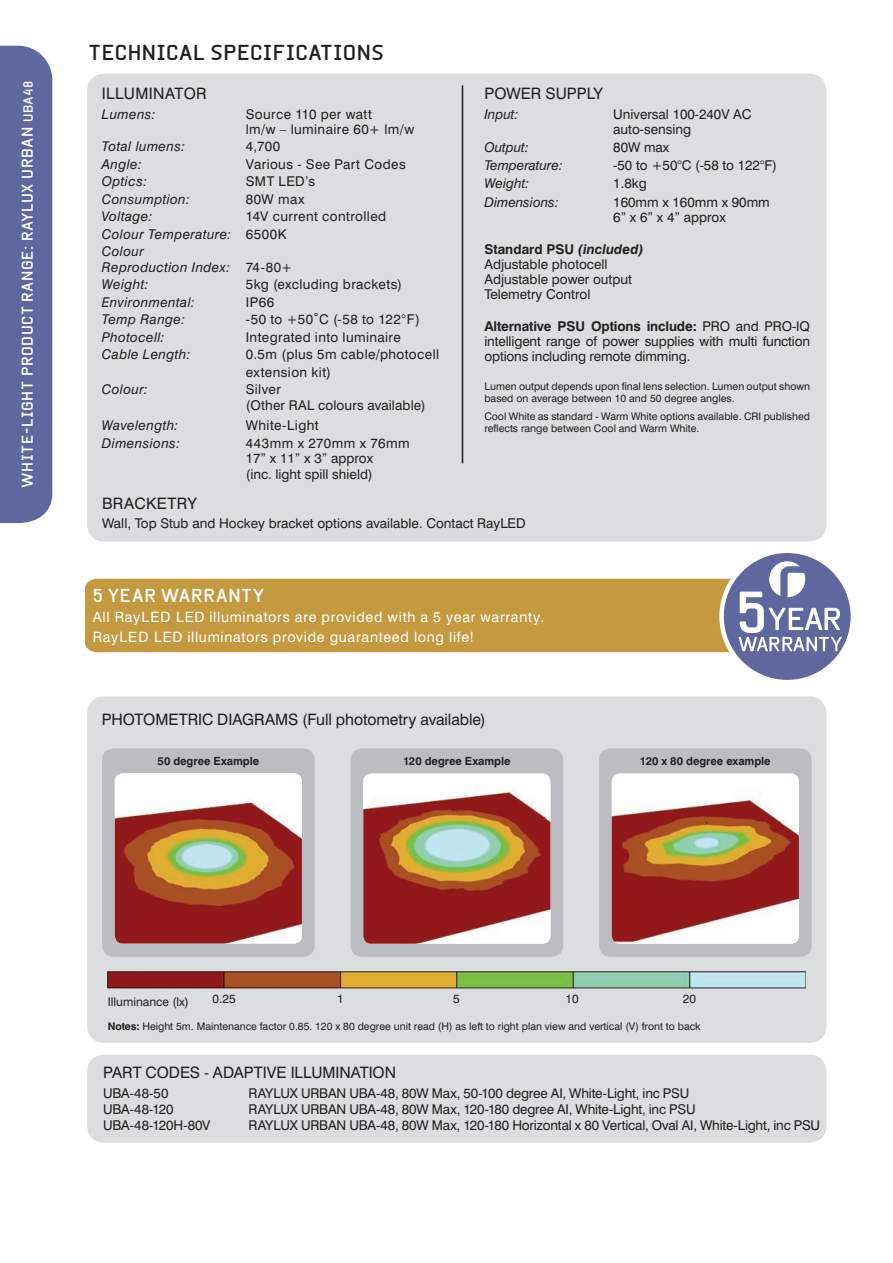
<style>
.page{position:relative;width:893px;height:1263px;background:#fff}
.page>*{position:absolute;margin:0;border:0;box-sizing:border-box;transform-origin:0 0}
.t1{font:700 20.7px "Beta Sans";letter-spacing:.02em;color:#231f20}
.t2{font:700 18px "Beta Sans";letter-spacing:.025em;color:#fff}
.t3{font:15.75px "Swiss 721 BT";color:#231f20}
.t4{font:15.75px "Swiss 721 BT";letter-spacing:.025em;color:#231f20}
.t5{font:15.75px "Swiss 721 BT";letter-spacing:.03em;color:#231f20}
.t6{font:700 15px "Beta Sans";letter-spacing:.04em;color:#fff}
.t7{font:14.25px/20.9px "Swiss 721 BT";letter-spacing:.05em;color:#fff}
.t8{font:13.5px/15px "Swiss 721 BT";color:#231f20}
.t9{font:13.5px/17.5px "Swiss 721 BT";letter-spacing:.03em;color:#231f20}
.t10{font:italic 13.5px/17.5px "Swiss 721 BT";letter-spacing:.03em;color:#231f20}
.t11{font:italic 13.5px "Swiss 721 BT";color:#231f20}
.t12{font:13.5px "Swiss 721 BT";letter-spacing:.04em;color:#231f20}
.t13{font:12px "Swiss 721 BT";color:#231f20}
.t14{font:700 11.25px "Swiss 721 BT";letter-spacing:-.005em;color:#231f20}
.t15{font:10.5px/12px "Swiss 721 BT";color:#231f20}
.s1{font-size:12.75px}
.s2{font-style:italic}
.s3{font-style:normal}
.s4{font-weight:700}
.s5{font-weight:700;font-style:italic}
</style>
<div class="page">
<div style="left:87px;top:1054px;width:739px;height:89px;background:#dcdddf;border-radius:17px"></div>
<div style="left:87px;top:696px;width:739px;height:347px;background:#dcdddf;border-radius:17px"></div>
<div style="left:87px;top:74px;width:739px;height:467px;background:#dcdddf;border-radius:17px"></div>
<div style="left:0;top:46px;width:52px;height:477px;background:#5e689e"></div>
<hr style="left:462px;top:85px;width:1px;height:378px;background:#231f20">
<div style="left:102px;top:748px;width:213px;height:209px;background:#bcbdc0;border-radius:11px"></div>
<div style="left:351px;top:748px;width:212px;height:209px;background:#bcbdc0;border-radius:11px"></div>
<div style="left:599px;top:748px;width:213px;height:209px;background:#bcbdc0;border-radius:11px"></div>
<img style="left:612px;top:774px;width:187px;height:170px">
<img style="left:363px;top:774px;width:187px;height:170px">
<img style="left:115px;top:773px;width:187px;height:170px">
<div style="left:85px;top:579px;width:651px;height:73px;background:#c5993f"></div>
<div style="left:719px;top:549px;width:136px;height:135px;border:12px solid #fff;border-radius:50%"></div>
<div style="left:724px;top:553px;width:127px;height:127px;background:#5e689e;border-radius:50%"></div>
<svg style="left:738px;top:561px;width:104px;height:90px"></svg>
<img style="left:107px;top:971px;width:699px;height:18px">
<p class="t6" style="left:19px;top:488px;width:409px;rotate:-90deg">WHITE-LIGHT PRODUCT RANGE: RAYLUX URBAN <span class="s1">UBA48</span></p>
<h1 class="t1" style="left:89px;top:40px;width:297px">TECHNICAL SPECIFICATIONS</h1>
<p class="t4" style="left:102px;top:84px;width:106px">ILLUMINATOR</p>
<p class="t10" style="left:102px;top:105px;width:55px">Lumens:</p>
<p class="t9" style="left:246px;top:106px;width:170px;line-height:15.5px">Source 110 per watt<br>lm/w – luminaire 60+ lm/w</p>
<p class="t10" style="left:102px;top:138px;width:85px">Total lumens:</p>
<p class="t8" style="left:246px;top:139px;width:36px">4,700</p>
<p class="t10" style="left:102px;top:155px;width:41px">Angle:</p>
<p class="t9" style="left:246px;top:155px;width:161px">Various - See Part Codes</p>
<p class="t10" style="left:102px;top:173px;width:47px">Optics:</p>
<p class="t8" style="left:246px;top:174px;width:71px">SMT LED’s</p>
<p class="t10" style="left:102px;top:190px;width:89px">Consumption:</p>
<p class="t8" style="left:246px;top:191px;width:60px">80W max</p>
<p class="t10" style="left:102px;top:208px;width:52px">Voltage:</p>
<p class="t9" style="left:102px;top:208px;width:286px;text-indent:144px">14V current controlled<br><span class="s2">Colour Temperature:</span> 6500K<br><span class="s2">Colour</span></p>
<p class="t10" style="left:102px;top:258px;width:192px">Reproduction Index: <span class="s3">74-80+<br></span>Weight:</p>
<p class="t9" style="left:246px;top:276px;width:158px">5kg (excluding brackets)</p>
<p class="t10" style="left:102px;top:293px;width:94px">Environmental:</p>
<p class="t8" style="left:246px;top:294px;width:30px">IP66</p>
<p class="t10" style="left:102px;top:311px;width:85px">Temp Range:</p>
<p class="t12" style="left:246px;top:311px;width:176px">-50 to +50˚C (-58 to 122°F)</p>
<p class="t10" style="left:102px;top:328px;width:64px">Photocell:</p>
<p class="t9" style="left:246px;top:328px;width:157px">Integrated into luminaire</p>
<p class="t10" style="left:102px;top:346px;width:90px">Cable Length:</p>
<p class="t9" style="left:246px;top:346px;width:195px">0.5m (plus 5m cable/photocell extension kit)</p>
<p class="t10" style="left:102px;top:381px;width:48px">Colour:</p>
<p class="t8" style="left:246px;top:382px;width:181px;line-height:15.5px">Silver<br>(Other RAL colours available)</p>
<p class="t10" style="left:102px;top:417px;width:78px">Wavelength:</p>
<p class="t9" style="left:246px;top:417px;width:74px">White-Light</p>
<p class="t10" style="left:102px;top:434px;width:80px">Dimensions:</p>
<p class="t8" style="left:246px;top:435px;width:165px;line-height:15.5px">443mm x 270mm x 76mm<br>17” x 11” x 3” approx<br>(inc. light spill shield)</p>
<p class="t3" style="left:484px;top:84px;width:120px">POWER SUPPLY</p>
<p class="t10" style="left:484px;top:105px;width:35px">Input:</p>
<p class="t8" style="left:613px;top:106px;width:140px;line-height:15.5px">Universal 100-240V AC auto-sensing</p>
<p class="t10" style="left:484px;top:138px;width:46px">Output:</p>
<p class="t8" style="left:613px;top:140px;width:58px">80W max</p>
<p class="t11" style="left:484px;top:157px;width:80px">Temperature:</p>
<p class="t8" style="left:613px;top:158px;width:165px">-50 to +50°C (-58 to 122°F)</p>
<p class="t10" style="left:484px;top:175px;width:46px">Weight:</p>
<p class="t8" style="left:613px;top:176px;width:35px">1.8kg</p>
<p class="t11" style="left:484px;top:194px;width:76px">Dimensions:</p>
<p class="t8" style="left:613px;top:194px;width:158px">160mm x 160mm x 90mm<br>6” x 6” x 4” approx</p>
<p class="t8" style="left:484px;top:242px;width:161px"><span class="s4">Standard PSU</span> <span class="s5">(included)<br></span>Adjustable photocell<br>Adjustable power output<br>Telemetry Control</p>
<p class="t8" style="left:484px;top:319px;width:327px;text-align:justify"><span class="s4">Alternative PSU Options include:</span> PRO and PRO-IQ intelligent range of power supplies with multi function options including remote dimming.</p>
<p class="t15" style="left:484px;top:380px;width:327px">Lumen output depends upon final lens selection. Lumen output shown based on average between 10 and 50 degree angles.</p>
<p class="t15" style="left:484px;top:411px;width:327px">Cool White as standard - Warm White options available. CRI published reflects range between Cool and Warm White.</p>
<p class="t5" style="left:102px;top:493px;width:97px">BRACKETRY</p>
<p class="t8" style="left:102px;top:515px;width:425px">Wall, Top Stub and Hockey bracket options available. Contact RayLED</p>
<h2 class="t2" style="left:93px;top:585px;width:173px">5 YEAR WARRANTY</h2>
<p class="t7" style="left:93px;top:606px;width:453px">All RayLED LED illuminators are provided with a 5 year warranty.<br>RayLED LED illuminators provide guaranteed long life!</p>
<p class="t3" style="left:102px;top:709px;width:386px">PHOTOMETRIC DIAGRAMS (Full photometry available)</p>
<p class="t14" style="left:158px;top:754px;width:103px">50 degree Example</p>
<p class="t14" style="left:403px;top:754px;width:109px">120 degree Example</p>
<p class="t14" style="left:640px;top:754px;width:132px">120 x 80 degree example</p>
<p class="t13" style="left:108px;top:994px;width:83px">Illuminance (lx)</p>
<p class="t13" style="left:213px;top:992px;width:25px">0.25</p>
<p class="t13" style="left:337px;top:992px;width:8px">1</p>
<p class="t13" style="left:453px;top:992px;width:8px">5</p>
<p class="t13" style="left:566px;top:992px;width:15px">10</p>
<p class="t13" style="left:683px;top:992px;width:15px">20</p>
<p class="t15" style="left:108px;top:1020px;width:594px"><span class="s4">Notes:</span> Height 5m. Maintenance factor 0.85. 120 x 80 degree unit read (H) as left to right plan view and vertical (V) front to back</p>
<p class="t3" style="left:103px;top:1063px;width:295px">PART CODES - ADAPTIVE ILLUMINATION</p>
<p class="t8" style="left:103px;top:1086px;width:67px">UBA-48-50</p>
<p class="t8" style="left:249px;top:1086px;width:442px">RAYLUX URBAN UBA-48, 80W Max, 50-100 degree AI, White-Light, inc PSU</p>
<p class="t8" style="left:103px;top:1101px;width:72px">UBA-48-120</p>
<p class="t8" style="left:249px;top:1101px;width:448px">RAYLUX URBAN UBA-48, 80W Max, 120-180 degree AI, White-Light, inc PSU</p>
<p class="t8" style="left:103px;top:1117px;width:109px">UBA-48-120H-80V</p>
<p class="t8" style="left:249px;top:1117px;width:573px">RAYLUX URBAN UBA-48, 80W Max, 120-180 Horizontal x 80 Vertical, Oval AI, White-Light, inc PSU</p>
</div>
